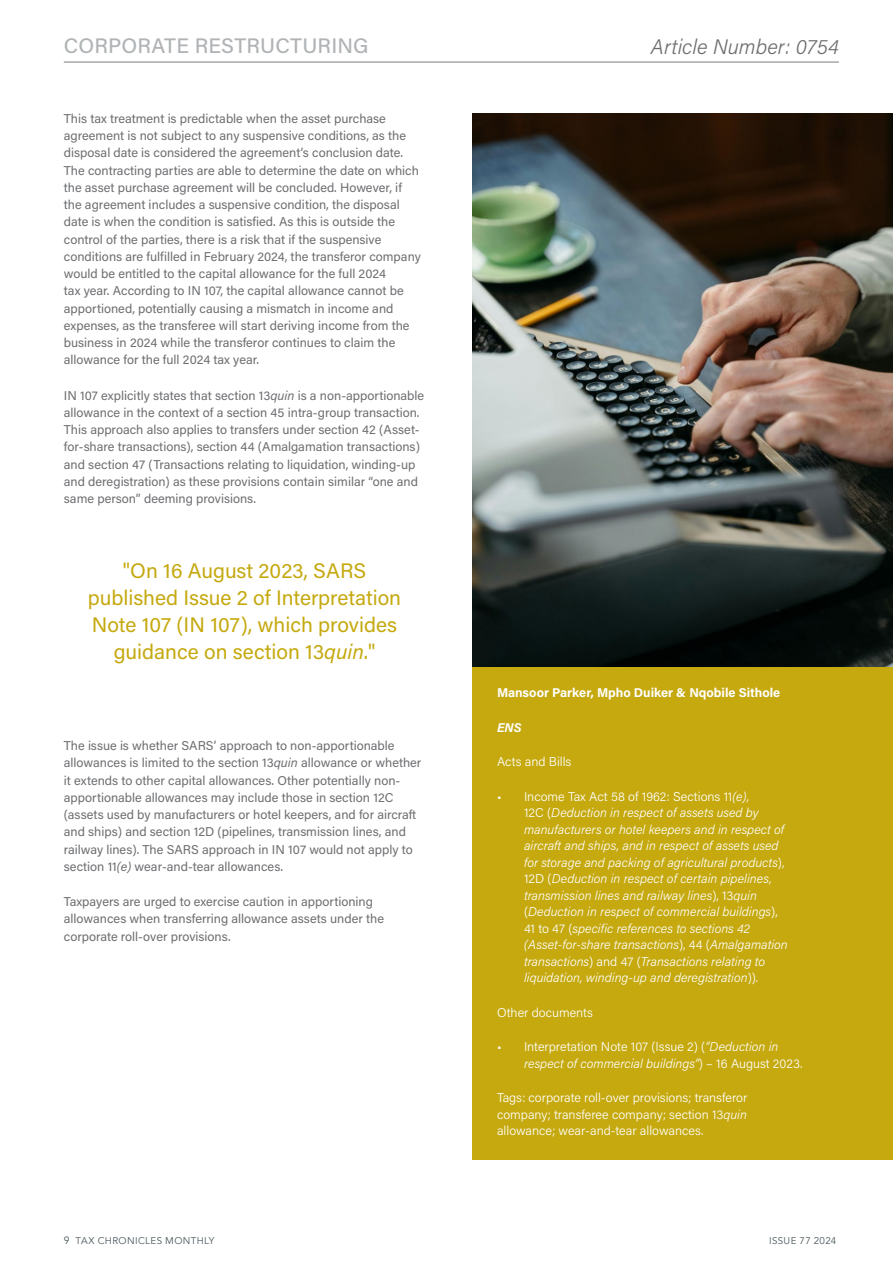
<style>
.page{position:relative;width:893px;height:1263px;background:#fff}
.page>*{position:absolute;margin:0;border:0;box-sizing:border-box;transform-origin:0 0}
.t1{font:21px/27px "Acumin Pro";color:#c5a90f;text-align:center}
.t2{font:500 21px "Acumin Pro";letter-spacing:.01em;color:#b1b4b6}
.t3{font:italic 300 21px "Acumin Pro";color:#6d6e71}
.t4{font:12.75px/17.2px "Acumin Pro";color:#6d6e71}
.t5{font:italic 300 12.75px/16.5px "Acumin Pro";color:#fff}
.t6{font:300 12.75px/16.5px "Acumin Pro";color:#fff}
.t7{font:700 12.75px "Acumin Pro";color:#fff}
.t8{font:italic 700 12.75px "Acumin Pro";color:#fff}
.t9{font:9.75px "Avenir";letter-spacing:.04em;color:#4a565c}
.s1{font-style:italic}
.s2{font-style:normal}
.s3{font-family:"Avenir LT Std";font-size:10.5px}
</style>
<div class="page">
<img style="left:472px;top:114px;width:421px;height:553px">
<hr style="left:64px;top:61px;width:775px;height:2px;background:#a7a9ac">
<div style="left:473px;top:667px;width:420px;height:492px;background:#c5a90f"></div>
<h1 class="t2" style="left:64px;top:31px;width:306px">CORPORATE RESTRUCTURING</h1>
<h1 class="t3" style="left:651px;top:32px;width:190px">Article Number: 0754</h1>
<p class="t4" style="left:64px;top:109px;width:359px">This tax treatment is predictable when the asset purchase agreement is not subject to any suspensive conditions, as the disposal date is considered the agreement’s conclusion date.<br>The contracting parties are able to determine the date on which the asset purchase agreement will be concluded. However, if the agreement includes a suspensive condition, the disposal date is when the condition is satisfied. As this is outside the control of the parties, there is a risk that if the suspensive conditions are fulfilled in February 2024, the transferor company would be entitled to the capital allowance for the full 2024<br>tax year. According to IN 107, the capital allowance cannot be apportioned, potentially causing a mismatch in income and expenses, as the transferee will start deriving income from the business in 2024 while the transferor continues to claim the allowance for the full 2024 tax year.</p>
<p class="t4" style="left:64px;top:386px;width:362px">IN 107 explicitly states that section 13<span class="s1">quin</span> is a non-apportionable allowance in the context of a section 45 intra-group transaction.<br>This approach also applies to transfers under section 42 (Asset&shy;for-share transactions), section 44 (Amalgamation transactions) and section 47 (Transactions relating to liquidation, winding-up and deregistration) as these provisions contain similar “one and same person” deeming provisions.</p>
<h1 class="t1" style="left:88px;top:556px;width:315px">"On 16 August 2023, SARS published Issue 2 of Interpretation<br>Note 107 (IN 107), which provides guidance on section 13<span class="s1">quin</span>."</h1>
<p class="t4" style="left:64px;top:736px;width:359px">The issue is whether SARS’ approach to non-apportionable allowances is limited to the section 13<span class="s1">quin</span> allowance or whether it extends to other capital allowances. Other potentially non&shy;apportionable allowances may include those in section 12C (assets used by manufacturers or hotel keepers, and for aircraft and ships) and section 12D (pipelines, transmission lines, and railway lines). The SARS approach in IN 107 would not apply to section 11<span class="s1">(e)</span> wear-and-tear allowances.</p>
<p class="t4" style="left:64px;top:892px;width:322px">Taxpayers are urged to exercise caution in apportioning allowances when transferring allowance assets under the corporate roll-over provisions.</p>
<p class="t7" style="left:497px;top:684px;width:285px">Mansoor Parker, Mpho Duiker &amp; Nqobile Sithole</p>
<p class="t8" style="left:497px;top:718px;width:26px">ENS</p>
<p class="t6" style="left:497px;top:753px;width:76px">Acts and Bills</p>
<p class="t5" style="left:524px;top:788px;width:265px;text-indent:-27px"><span class="s2">• Income Tax Act 58 of 1962: Sections 11</span>(e)<span class="s2">,<br>12C (</span>Deduction in respect of assets used by manufacturers or hotel keepers and in respect of aircraft and ships, and in respect of assets used for storage and packing of agricultural products<span class="s2">), 12D (</span>Deduction in respect of certain pipelines, transmission lines and railway lines<span class="s2">), 13</span>quin <span class="s2">(</span>Deduction in respect of commercial buildings<span class="s2">), 41 to 47 (</span>specific references to sections 42 (Asset-for-share transactions<span class="s2">), 44 (</span>Amalgamation transactions<span class="s2">) and 47 (</span>Transactions relating to liquidation, winding-up and deregistration<span class="s2">)).</span></p>
<p class="t6" style="left:497px;top:1004px;width:98px">Other documents</p>
<p class="t6" style="left:524px;top:1038px;width:280px;text-indent:-27px">• Interpretation Note 107 (Issue 2) (<span class="s1">“Deduction in respect of commercial buildings”</span>) – 16 August 2023.</p>
<p class="t6" style="left:497px;top:1089px;width:252px;text-align:justify">Tags: corporate roll-over provisions; transferor company; transferee company; section 13<span class="s1">quin </span>allowance; wear-and-tear allowances.</p>
<p class="t9" style="left:64px;top:1234px;width:152px"><span class="s3">9</span> TAX CHRONICLES MONTHLY</p>
<p class="t9" style="left:769px;top:1234px;width:69px">ISSUE 77 2024</p>
</div>
